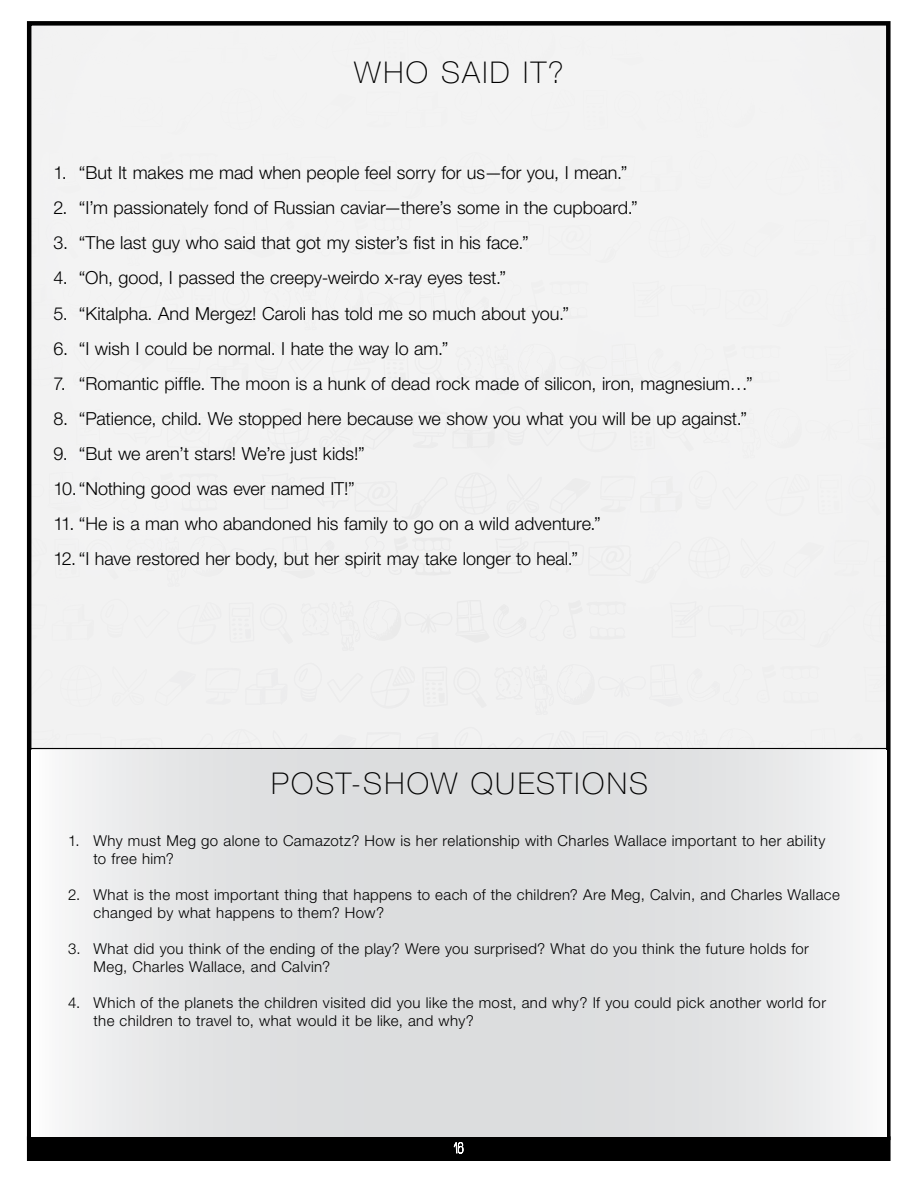
<style>
.page{position:relative;width:918px;height:1188px;background:#fff}
.page>*{position:absolute;margin:0;border:0;box-sizing:border-box;transform-origin:0 0}
.t1{font:100 30px "Helvetica Neue LT Std";letter-spacing:.08em;color:#000}
.t2{font:300 18px "Helvetica Neue LT Std";color:#000}
.t3{font:300 15px/18px "Helvetica Neue LT Std";letter-spacing:.025em;color:#000}
</style>
<div class="page">
<div style="left:28px;top:1138px;width:861px;height:22px;background:#000"></div>
<svg style="left:453px;top:1142px;width:11px;height:12px"></svg>
<div style="left:27px;top:1136px;width:864px;height:25px;border:3px solid #000"></div>
<div style="left:31px;top:25px;width:855px;height:725px;background:#f2f2f3"></div>
<svg style="left:69px;top:750px;width:787px;height:386px;background:#e1e2e3"></svg>
<hr style="left:31px;top:748px;width:857px;height:1px;background:#000">
<h1 class="t1" style="left:354px;top:55px;width:211px">WHO SAID IT?</h1>
<p class="t2" style="left:53px;top:162px;width:576px">1. “But It makes me mad when people feel sorry for us—for you, I mean.”</p>
<p class="t2" style="left:53px;top:197px;width:586px">2. “I’m passionately fond of Russian caviar—there’s some in the cupboard.”</p>
<p class="t2" style="left:53px;top:232px;width:477px">3. “The last guy who said that got my sister’s fist in his face.”</p>
<p class="t2" style="left:53px;top:267px;width:454px">4. “Oh, good, I passed the creepy-weirdo x-ray eyes test.”</p>
<p class="t2" style="left:53px;top:302px;width:517px">5. “Kitalpha. And Mergez! Caroli has told me so much about you.”</p>
<p class="t2" style="left:53px;top:337px;width:397px">6. “I wish I could be normal. I hate the way Io am.”</p>
<p class="t2" style="left:53px;top:372px;width:701px">7. “Romantic piffle. The moon is a hunk of dead rock made of silicon, iron, magnesium…”</p>
<p class="t2" style="left:53px;top:407px;width:695px">8. “Patience, child. We stopped here because we show you what you will be up against.”</p>
<p class="t2" style="left:53px;top:443px;width:313px">9. “But we aren’t stars! We’re just kids!”</p>
<p class="t2" style="left:53px;top:478px;width:303px">10. “Nothing good was ever named IT!”</p>
<p class="t2" style="left:53px;top:513px;width:549px">11. “He is a man who abandoned his family to go on a wild adventure.”</p>
<p class="t2" style="left:53px;top:548px;width:526px">12. “I have restored her body, but her spirit may take longer to heal.”</p>
<h1 class="t1" style="left:271px;top:766px;width:379px">POST-SHOW QUESTIONS</h1>
<p class="t3" style="left:94px;top:832px;width:733px;text-indent:-26px">1. Why must Meg go alone to Camazotz? How is her relationship with Charles Wallace important to her ability to free him?</p>
<p class="t3" style="left:94px;top:886px;width:748px;text-indent:-25px">2. What is the most important thing that happens to each of the children? Are Meg, Calvin, and Charles Wallace changed by what happens to them? How?</p>
<p class="t3" style="left:94px;top:940px;width:717px;text-indent:-26px">3. What did you think of the ending of the play? Were you surprised? What do you think the future holds for<br>Meg, Charles Wallace, and Calvin?</p>
<p class="t3" style="left:94px;top:994px;width:734px;text-indent:-26px">4. Which of the planets the children visited did you like the most, and why? If you could pick another world for the children to travel to, what would it be like, and why?</p>
</div>
